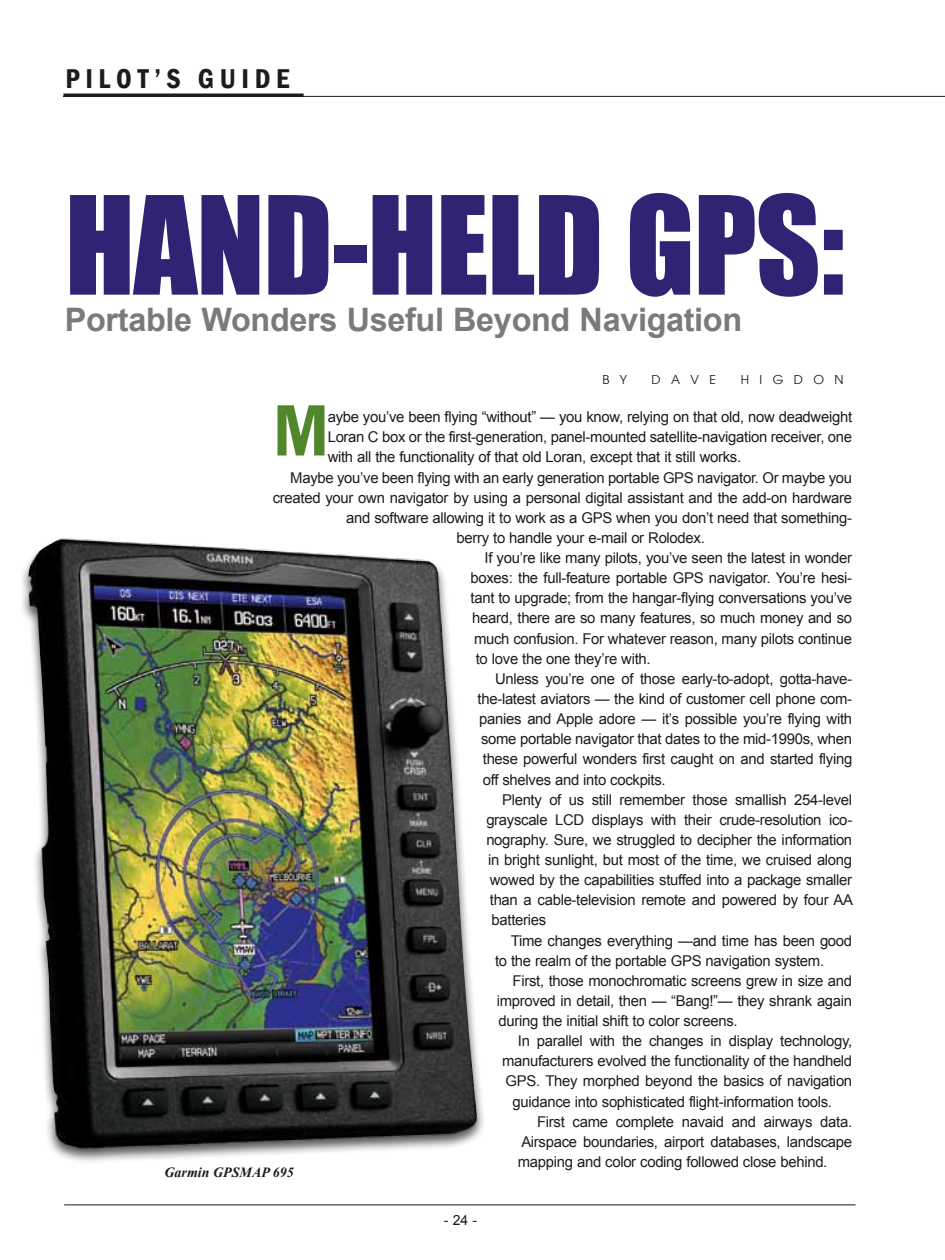
<style>
.page{position:relative;width:945px;height:1260px;background:#fff}
.page>*{position:absolute;margin:0;border:0;box-sizing:border-box;transform-origin:0 0}
.t1{font:126px "Impact";letter-spacing:-.01em;color:#322274}
.t2{font:600 condensed 75.25px "Franklin Gothic";color:#50872a}
.t3{font:700 32.38px "Arial";letter-spacing:-.01em;color:#7a7a7b}
.t4{font:600 condensed 28px "Franklin Gothic";letter-spacing:.2em;color:#1c1c1a}
.t5{font:14.88px "Arial";letter-spacing:-.02em;color:#1c1c1a}
.t6{font:italic 700 14px "Times New Roman";color:#1c1c1a}
.t7{font:14px "Arial";color:#1c1c1a}
.t8{font:12.25px "Avant Garde";letter-spacing:.85em;color:#1c1c1a}
</style>
<div class="page">
<hr style="left:64px;top:1205px;width:791px;height:1px;background:#1c1c1a">
<hr style="left:63px;top:96px;width:882px;height:1px;background:#1c1c1a">
<hr style="left:63px;top:94px;width:241px;height:3px;background:#1c1c1a">
<img style="left:26px;top:538px;width:458px;height:623px">
<h3 class="t4" style="left:65px;top:60px;width:225px">PILOT’S GUIDE</h3>
<h1 class="t1" style="left:65px;top:147px;width:782px">HAND-HELD GPS:</h1>
<h3 class="t3" style="left:65px;top:298px;width:679px">Portable Wonders Useful Beyond Navigation</h3>
<p class="t8" style="left:602px;top:372px;width:26px">B Y</p>
<p class="t8" style="left:652px;top:372px;width:66px">DAVE</p>
<p class="t8" style="left:741px;top:372px;width:104px">HIGD ON</p>
<h2 class="t2" style="left:273px;top:380px;width:58px">M</h2>
<p class="t5" style="left:328px;top:407px;width:526px">aybe you’ve been flying “without” — you know, relying on that old, now deadweight</p>
<p class="t5" style="left:328px;top:427px;width:526px">Loran C box or the first-generation, panel-mounted satellite-navigation receiver, one</p>
<p class="t5" style="left:328px;top:448px;width:415px">with all the functionality of that old Loran, except that it still works.</p>
<p class="t5" style="left:290px;top:468px;width:563px">Maybe you’ve been flying with an early generation portable GPS navigator. Or maybe you</p>
<p class="t5" style="left:273px;top:488px;width:581px">created your own navigator by using a personal digital assistant and the add-on hardware</p>
<p class="t5" style="left:346px;top:508px;width:507px">and software allowing it to work as a GPS when you don’t need that something-</p>
<p class="t5" style="left:457px;top:528px;width:250px">berry to handle your e-mail or Rolodex.</p>
<p class="t5" style="left:485px;top:548px;width:369px">If you’re like many pilots, you’ve seen the latest in wonder</p>
<p class="t5" style="left:471px;top:568px;width:383px">boxes: the full-feature portable GPS navigator. You’re hesi-</p>
<p class="t5" style="left:471px;top:588px;width:383px">tant to upgrade; from the hangar-flying conversations you’ve</p>
<p class="t5" style="left:472px;top:609px;width:381px">heard, there are so many features, so much money and so</p>
<p class="t5" style="left:474px;top:629px;width:380px">much confusion. For whatever reason, many pilots continue</p>
<p class="t5" style="left:476px;top:649px;width:176px">to love the one they’re with.</p>
<p class="t5" style="left:495px;top:669px;width:359px">Unless you’re one of those early-to-adopt, gotta-have-</p>
<p class="t5" style="left:478px;top:689px;width:376px">the-latest aviators — the kind of customer cell phone com-</p>
<p class="t5" style="left:479px;top:709px;width:374px">panies and Apple adore — it’s possible you’re flying with</p>
<p class="t5" style="left:481px;top:729px;width:373px">some portable navigator that dates to the mid-1990s, when</p>
<p class="t5" style="left:483px;top:749px;width:371px">these powerful wonders first caught on and started flying</p>
<p class="t5" style="left:483px;top:770px;width:184px">off shelves and into cockpits.</p>
<p class="t5" style="left:502px;top:790px;width:352px">Plenty of us still remember those smallish 254-level</p>
<p class="t5" style="left:486px;top:810px;width:367px">grayscale LCD displays with their crude-resolution ico-</p>
<p class="t5" style="left:486px;top:830px;width:367px">nography. Sure, we struggled to decipher the information</p>
<p class="t5" style="left:488px;top:850px;width:366px">in bright sunlight, but most of the time, we cruised along</p>
<p class="t5" style="left:490px;top:870px;width:364px">wowed by the capabilities stuffed into a package smaller</p>
<p class="t5" style="left:490px;top:890px;width:365px">than a cable-television remote and powered by four AA</p>
<p class="t5" style="left:492px;top:910px;width:56px">batteries</p>
<p class="t5" style="left:511px;top:931px;width:343px">Time changes everything —and time has been good</p>
<p class="t5" style="left:495px;top:951px;width:331px">to the realm of the portable GPS navigation system.</p>
<p class="t5" style="left:513px;top:971px;width:341px">First, those monochromatic screens grew in size and</p>
<p class="t5" style="left:497px;top:991px;width:357px">improved in detail, then — “Bang!”— they shrank again</p>
<p class="t5" style="left:499px;top:1011px;width:241px">during the initial shift to color screens.</p>
<p class="t5" style="left:518px;top:1031px;width:336px">In parallel with the changes in display technology,</p>
<p class="t5" style="left:502px;top:1051px;width:352px">manufacturers evolved the functionality of the handheld</p>
<p class="t5" style="left:506px;top:1071px;width:348px">GPS. They morphed beyond the basics of navigation</p>
<p class="t5" style="left:513px;top:1092px;width:321px">guidance into sophisticated flight-information tools.</p>
<p class="t5" style="left:537px;top:1112px;width:317px">First came complete navaid and airways data.</p>
<p class="t5" style="left:521px;top:1132px;width:332px">Airspace boundaries, airport databases, landscape</p>
<p class="t5" style="left:518px;top:1152px;width:311px">mapping and color coding followed close behind.</p>
<p class="t6" style="left:164px;top:1162px;width:131px">Garmin GPSMAP 695</p>
<p class="t7" style="left:444px;top:1211px;width:35px">- 24 -</p>
</div>
